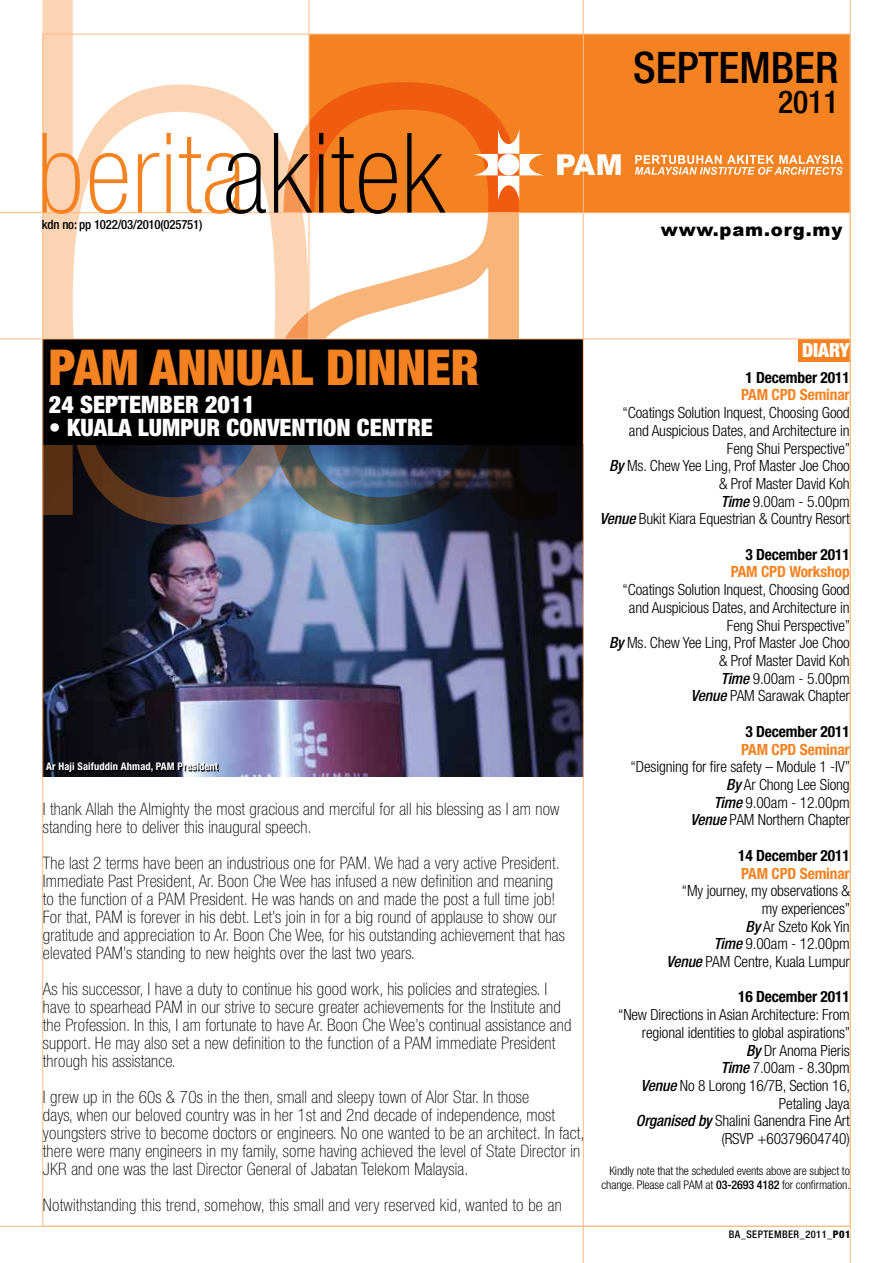
<style>
.page{position:relative;width:893px;height:1263px;background:#fff}
.page>*{position:absolute;margin:0;border:0;box-sizing:border-box;transform-origin:0 0}
.t1{font:900 condensed 49.5px "Helvetica Neue";color:#f58220}
.t2{font:500 condensed 43.5px "Helvetica Neue";color:#000}
.t3{font:500 condensed 31.5px "Helvetica Neue";color:#000}
.t4{font:900 condensed 24px "Helvetica Neue";color:#fff}
.t5{font:900 condensed 19.5px "Helvetica Neue";letter-spacing:-.005em;color:#fff}
.t6{font:900 18px "Arial";letter-spacing:.045em;color:#000}
.t7{font:100 condensed 17.25px/18px "Helvetica Neue";letter-spacing:.01em;color:#000}
.t8{font:300 condensed 15.45px/17.7px "Helvetica Neue";letter-spacing:-.01em;color:#000;text-align:right}
.t9{font:700 condensed 15.45px "Helvetica Neue";letter-spacing:-.01em;color:#000}
.t10{font:700 condensed 15.45px "Helvetica Neue";letter-spacing:-.01em;color:#f58220}
.t11{font:500 condensed 12.75px "Helvetica Neue";letter-spacing:-.015em;color:#000}
.t12{font:300 condensed 12px/13.5px "Helvetica Neue";letter-spacing:-.01em;color:#000;text-align:right}
.t13{font:700 condensed 10.5px "Helvetica Neue";letter-spacing:.01em;color:#fff}
.t14{font:500 condensed 10.5px "Helvetica Neue";letter-spacing:.04em;color:#000}
.s1{font-weight:500;font-style:italic}
.s2{font-weight:500}
.s3{font-weight:800}
</style>
<div class="page">
<div style="left:309px;top:34px;width:541px;height:179px;background:#f58220"></div>
<img style="left:45px;top:444px;width:538px;height:333px">
<svg style="left:43px;top:0;width:266px;height:525px"></svg>
<svg style="left:270px;top:82px;width:287px;height:443px"></svg>
<div style="left:43px;top:339px;width:540px;height:105px;background:#000"></div>
<div style="left:798px;top:339px;width:52px;height:22px;background:#f58220"></div>
<hr style="left:583px;top:0;width:1px;height:1263px;background:#fcbc86">
<hr style="left:0;top:212px;width:850px;height:1px;background:#fcbc86">
<hr style="left:0;top:339px;width:850px;height:1px;background:#fcbc86">
<hr style="left:0;top:1226px;width:850px;height:1px;background:#fcbc86">
<hr style="left:309px;top:0;width:1px;height:339px;background:#fcbc86">
<hr style="left:850px;top:0;width:1px;height:1263px;background:#fcbc86">
<svg style="left:473px;top:128px;width:72px;height:73px"></svg>
<svg style="left:557px;top:154px;width:64px;height:21px"></svg>
<svg style="left:635px;top:155px;width:208px;height:20px"></svg>
<svg style="left:43px;top:133px;width:403px;height:81px"></svg>
<svg style="left:48px;top:763px;width:171px;height:10px;background:#25262d"></svg>
<h2 class="t2" style="left:633px;top:42px;width:207px">SEPTEMBER</h2>
<h3 class="t3" style="left:778px;top:83px;width:62px">2011</h3>
<p class="t11" style="left:42px;top:217px;width:162px">kdn no: pp 1022/03/2010(025751)</p>
<p class="t6" style="left:661px;top:217px;width:183px">www.pam.org.my</p>
<h1 class="t1" style="left:49px;top:337px;width:432px">PAM ANNUAL DINNER</h1>
<h3 class="t4" style="left:49px;top:390px;width:207px">24 SEPTEMBER 2011</h3>
<h3 class="t4" style="left:49px;top:412px;width:385px">• KUALA LUMPUR CONVENTION CENTRE</h3>
<p class="t13" style="left:46px;top:760px;width:173px">Ar Haji Saifuddin Ahmad, PAM President</p>
<p class="t7" style="left:43px;top:800px;width:518px">I thank Allah the Almighty the most gracious and merciful for all his blessing as I am now standing here to deliver this inaugural speech.</p>
<p class="t7" style="left:43px;top:854px;width:523px">The last 2 terms have been an industrious one for PAM. We had a very active President.<br>Immediate Past President, Ar. Boon Che Wee has infused a new definition and meaning to the function of a PAM President. He was hands on and made the post a full time job!<br>For that, PAM is forever in his debt. Let’s join in for a big round of applause to show our gratitude and appreciation to Ar. Boon Che Wee, for his outstanding achievement that has elevated PAM’s standing to new heights over the last two years.</p>
<p class="t7" style="left:43px;top:980px;width:530px">As his successor, I have a duty to continue his good work, his policies and strategies. I have to spearhead PAM in our strive to secure greater achievements for the Institute and the Profession. In this, I am fortunate to have Ar. Boon Che Wee’s continual assistance and support. He may also set a new definition to the function of a PAM immediate President through his assistance.</p>
<p class="t7" style="left:43px;top:1088px;width:543px">I grew up in the 60s &amp; 70s in the then, small and sleepy town of Alor Star. In those<br>days, when our beloved country was in her 1st and 2nd decade of independence, most youngsters strive to become doctors or engineers. No one wanted to be an architect. In fact, there were many engineers in my family, some having achieved the level of State Director in JKR and one was the last Director General of Jabatan Telekom Malaysia.</p>
<p class="t7" style="left:43px;top:1196px;width:520px">Notwithstanding this trend, somehow, this small and very reserved kid, wanted to be an</p>
<p class="t5" style="left:802px;top:338px;width:49px">DIARY</p>
<p class="t9" style="left:745px;top:368px;width:106px">1 December 2011</p>
<p class="t10" style="left:741px;top:386px;width:110px">PAM CPD Seminar</p>
<p class="t8" style="left:600px;top:404px;width:252px">“Coatings Solution Inquest, Choosing Good and Auspicious Dates, and Architecture in Feng Shui Perspective”<br><span class="s1">By</span> Ms. Chew Yee Ling, Prof Master Joe Choo &amp; Prof Master David Koh<br><span class="s1">Time</span> 9.00am - 5.00pm<br><span class="s1">Venue</span> Bukit Kiara Equestrian &amp; Country Resort</p>
<p class="t9" style="left:745px;top:545px;width:106px">3 December 2011</p>
<p class="t10" style="left:731px;top:563px;width:120px">PAM CPD Workshop</p>
<p class="t8" style="left:609px;top:581px;width:243px">“Coatings Solution Inquest, Choosing Good and Auspicious Dates, and Architecture in<br>Feng Shui Perspective”<br><span class="s1">By</span> Ms. Chew Yee Ling, Prof Master Joe Choo &amp; Prof Master David Koh<br><span class="s1">Time</span> 9.00am - 5.00pm<br><span class="s1">Venue</span> PAM Sarawak Chapter</p>
<p class="t9" style="left:745px;top:722px;width:106px">3 December 2011</p>
<p class="t10" style="left:741px;top:740px;width:110px">PAM CPD Seminar</p>
<p class="t8" style="left:631px;top:758px;width:221px">“Designing for fire safety – Module 1 -IV”<br><span class="s1">By</span> Ar Chong Lee Siong<br><span class="s1">Time</span> 9.00am - 12.00pm<br><span class="s1">Venue</span> PAM Northern Chapter</p>
<p class="t9" style="left:738px;top:846px;width:113px">14 December 2011</p>
<p class="t10" style="left:741px;top:864px;width:110px">PAM CPD Seminar</p>
<p class="t8" style="left:666px;top:882px;width:185px">“My journey, my observations &amp; my experiences”<br><span class="s1">By</span> Ar Szeto Kok Yin<br><span class="s1">Time</span> 9.00am - 12.00pm<br><span class="s1">Venue</span> PAM Centre, Kuala Lumpur</p>
<p class="t9" style="left:738px;top:988px;width:113px">16 December 2011</p>
<p class="t8" style="left:618px;top:1006px;width:234px">“New Directions in Asian Architecture: From regional identities to global aspirations”<br><span class="s1">By</span> Dr Anoma Pieris<br><span class="s1">Time</span> 7.00am - 8.30pm<br><span class="s1">Venue</span> No 8 Lorong 16/7B, Section 16,<br>Petaling Jaya<br><span class="s1">Organised by</span> Shalini Ganendra Fine Art (RSVP +60379604740)</p>
<p class="t12" style="left:601px;top:1164px;width:250px">Kindly note that the scheduled events above are subject to change. Please call PAM at <span class="s2">03-2693 4182</span> for confirmation.</p>
<p class="t14" style="left:729px;top:1228px;width:123px">BA_SEPTEMBER_2011_<span class="s3">P01</span></p>
</div>
